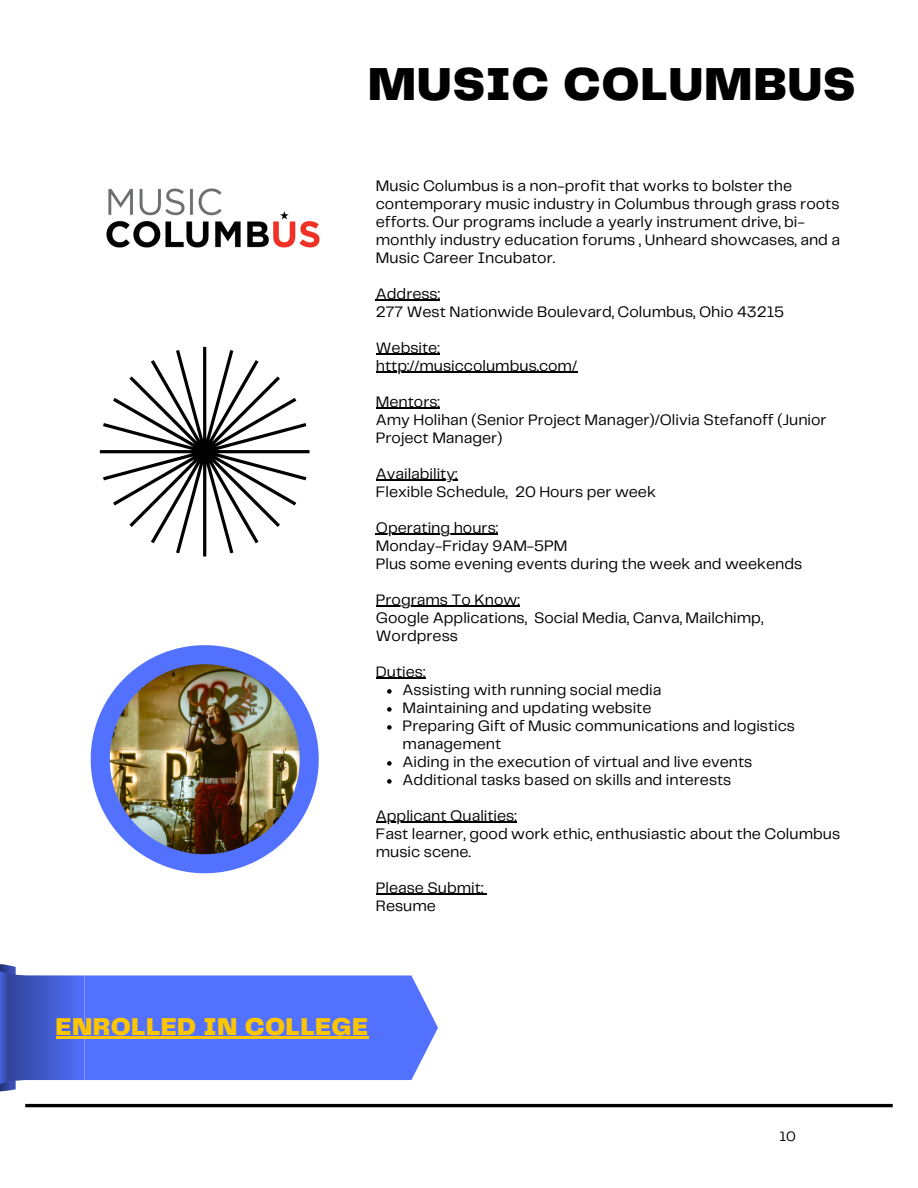
<style>
.page{position:relative;width:918px;height:1188px;background:#fff}
.page>*{position:absolute;margin:0;border:0;box-sizing:border-box;transform-origin:0 0}
.t1{font:900 48px "Telegraf";letter-spacing:.015em;color:#000}
.t2{font:900 25.35px "Telegraf";letter-spacing:.015em;color:#ffc600}
.t3{font:15.75px/18px "Telegraf";color:#000}
.t4{font:14.1px "Telegraf";color:#000}
</style>
<div class="page">
<hr style="left:25px;top:1104px;width:868px;height:3px;background:#000">
<svg style="left:91px;top:645px;width:228px;height:228px"></svg>
<img style="left:110px;top:664px;width:190px;height:190px">
<img style="left:106px;top:188px;width:214px;height:60px">
<hr style="left:376px;top:300px;width:64px;height:1px;background:#000">
<hr style="left:376px;top:354px;width:64px;height:1px;background:#000">
<hr style="left:376px;top:372px;width:201px;height:1px;background:#000">
<hr style="left:376px;top:408px;width:64px;height:1px;background:#000">
<hr style="left:376px;top:480px;width:81px;height:1px;background:#000">
<hr style="left:376px;top:534px;width:122px;height:1px;background:#000">
<hr style="left:376px;top:606px;width:144px;height:1px;background:#000">
<hr style="left:376px;top:678px;width:49px;height:1px;background:#000">
<svg style="left:387px;top:689px;width:5px;height:5px"></svg>
<svg style="left:387px;top:707px;width:5px;height:5px"></svg>
<svg style="left:387px;top:725px;width:5px;height:5px"></svg>
<svg style="left:387px;top:761px;width:5px;height:5px"></svg>
<svg style="left:387px;top:779px;width:5px;height:5px"></svg>
<hr style="left:376px;top:822px;width:141px;height:1px;background:#000">
<hr style="left:376px;top:894px;width:107px;height:1px;background:#000">
<svg style="left:0;top:964px;width:438px;height:128px"></svg>
<hr style="left:56px;top:1037px;width:313px;height:2px;background:#ffc600">
<svg style="left:100px;top:347px;width:209px;height:209px"></svg>
<h1 class="t1" style="left:368px;top:63px;width:489px">MUSIC COLUMBUS</h1>
<p class="t3" style="left:376px;top:177px;width:466px">Music Columbus is a non-profit that works to bolster the contemporary music industry in Columbus through grass roots efforts. Our programs include a yearly instrument drive, bi&shy;monthly industry education forums , Unheard showcases, and a Music Career Incubator.</p>
<p class="t3" style="left:376px;top:285px;width:410px">Address:<br>277 West Nationwide Boulevard, Columbus, Ohio 43215</p>
<p class="t3" style="left:376px;top:339px;width:203px">Website: http://musiccolumbus.com/</p>
<p class="t3" style="left:376px;top:393px;width:452px">Mentors:<br>Amy Holihan (Senior Project Manager)/Olivia Stefanoff (Junior<br>Project Manager)</p>
<p class="t3" style="left:376px;top:465px;width:282px">Availability:<br>Flexible Schedule, 20 Hours per week</p>
<p class="t3" style="left:376px;top:519px;width:428px">Operating hours:<br>Monday-Friday 9AM-5PM<br>Plus some evening events during the week and weekends</p>
<p class="t3" style="left:376px;top:591px;width:389px">Programs To Know:<br>Google Applications, Social Media, Canva, Mailchimp,<br>Wordpress</p>
<p class="t3" style="left:403px;top:663px;width:394px;text-indent:-27px">Duties:<br>Assisting with running social media<br>Maintaining and updating website<br>Preparing Gift of Music communications and logistics management<br>Aiding in the execution of virtual and live events Additional tasks based on skills and interests</p>
<p class="t3" style="left:376px;top:807px;width:466px">Applicant Qualities:<br>Fast learner, good work ethic, enthusiastic about the Columbus music scene.</p>
<p class="t3" style="left:376px;top:879px;width:109px">Please Submit:<br>Resume</p>
<h2 class="t2" style="left:56px;top:1015px;width:314px">ENROLLED IN COLLEGE</h2>
<p class="t4" style="left:779px;top:1130px;width:18px">10</p>
</div>
